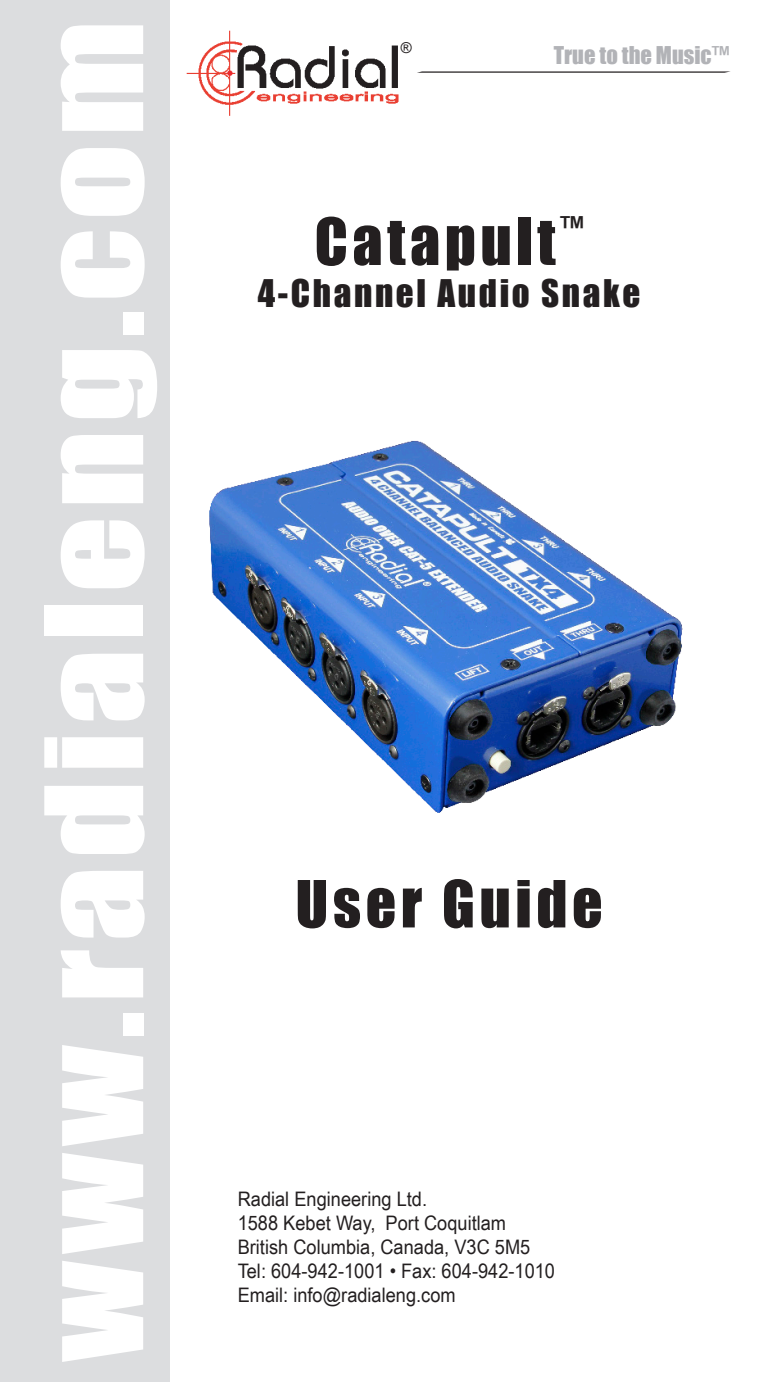
<style>
.page{position:relative;width:759px;height:1382px;background:#fff}
.page>*{position:absolute;margin:0;border:0;box-sizing:border-box;transform-origin:0 0}
.t1{font:125px "Impact";letter-spacing:.05em;color:#fff;scale:1.2 1}
.t2{font:60px "Impact";letter-spacing:.075em;color:#231f20}
.t3{font:35px "Impact";letter-spacing:.075em;color:#231f20}
.t4{font:22.5px "Impact";color:#b2b3b7}
.t5{font:20px/24px "Arial Narrow";color:#231f20;scale:1.11 1}
.t6{font:italic 15px "Arial";color:#231f20}
</style>
<div class="page">
<img style="left:186px;top:30px;width:212px;height:86px">
<div style="left:1px;top:0;width:169px;height:1382px;background:#dcdddf"></div>
<svg style="left:417px;top:71px;width:313px;height:2px"></svg>
<img style="left:209px;top:440px;width:474px;height:373px">
<p class="t1" style="left:-3px;top:1361px;width:1119px;rotate:-90deg">www.radialeng.com</p>
<p class="t6" style="left:400px;top:38px;width:13px">®</p>
<p class="t4" style="left:553px;top:37px;width:177px">True to the Music™</p>
<p class="t2" style="left:314px;top:195px;width:270px">Catapult<sup>™</sup></p>
<p class="t3" style="left:257px;top:266px;width:384px">4-Channel Audio Snake</p>
<p class="t2" style="left:295px;top:857px;width:308px">User Guide</p>
<p class="t5" style="left:238px;top:1186px;width:172px">Radial Engineering Ltd.</p>
<p class="t5" style="left:238px;top:1210px;width:243px">1588 Kebet Way, Port Coquitlam</p>
<p class="t5" style="left:238px;top:1234px;width:265px">British Columbia, Canada, V3C 5M5</p>
<p class="t5" style="left:238px;top:1258px;width:287px">Tel: 604-942-1001 • Fax: 604-942-1010<br>Email: info@radialeng.com</p>
</div>
